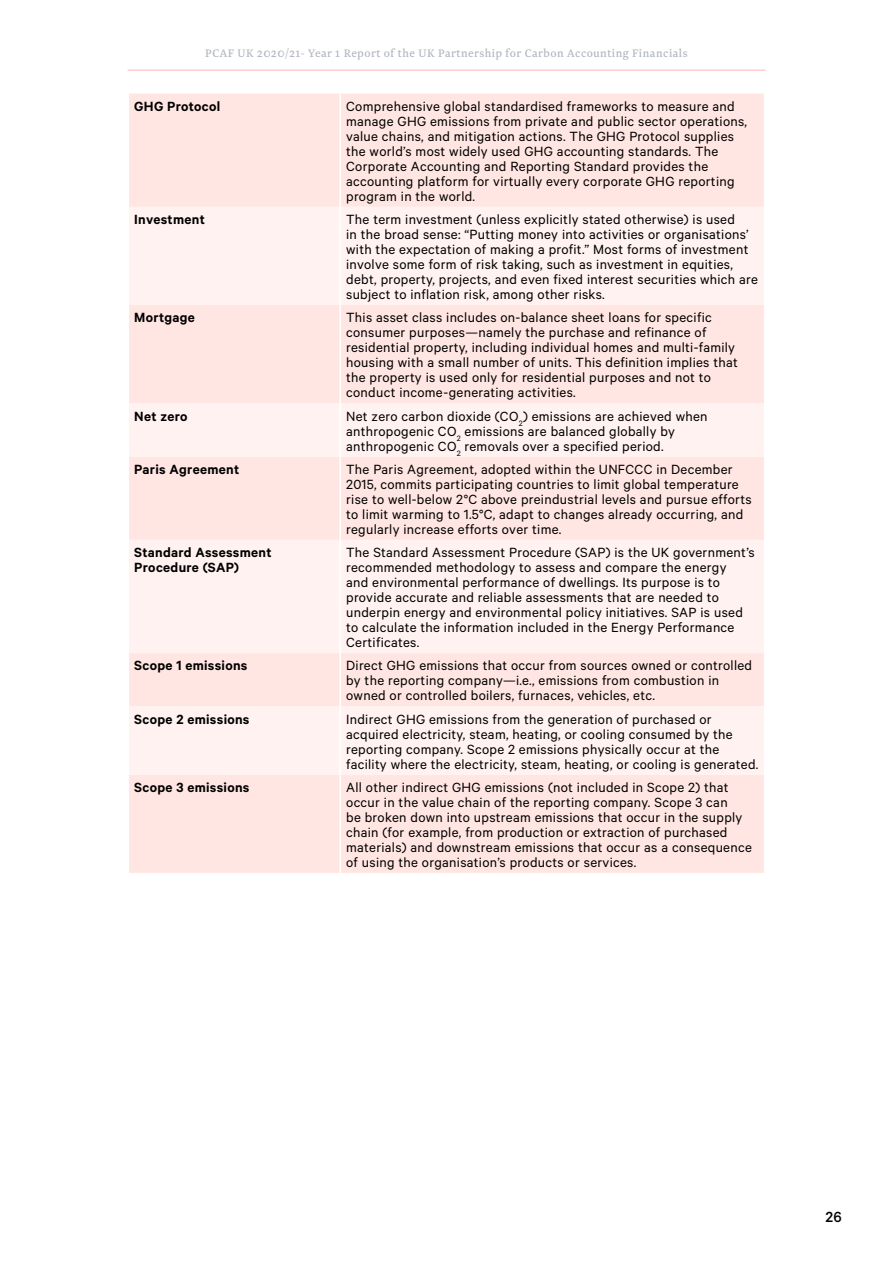
<style>
.page{position:relative;width:893px;height:1263px;background:#fff}
.page>*{position:absolute;margin:0;border:0;box-sizing:border-box;transform-origin:0 0}
.t1{font:500 16.5px "Calibre";color:#000}
.t2{font:15px/15px "Calibre";letter-spacing:.02em;color:#000}
.t3{font:600 15px/15px "Calibre";letter-spacing:.02em;color:#000}
.t4{font:12.75px "Newzald";letter-spacing:.04em;color:#b0b5bf}
</style>
<div class="page">
<hr style="left:128px;top:70px;width:637px;height:1px;background:#ffbfb8">
<div style="left:129px;top:94px;width:635px;height:779px;background:#ffe6e2"></div>
<svg style="left:129px;top:207px;width:635px;height:568px;fill:#fff2f1"></svg>
<hr style="left:339px;top:94px;width:2px;height:113px;background:#fff">
<hr style="left:339px;top:207px;width:2px;height:98px;background:#fff">
<hr style="left:339px;top:305px;width:2px;height:98px;background:#fff">
<hr style="left:339px;top:403px;width:2px;height:54px;background:#fff">
<hr style="left:339px;top:457px;width:2px;height:83px;background:#fff">
<hr style="left:339px;top:540px;width:2px;height:113px;background:#fff">
<hr style="left:339px;top:653px;width:2px;height:53px;background:#fff">
<hr style="left:339px;top:706px;width:2px;height:69px;background:#fff">
<hr style="left:339px;top:775px;width:2px;height:98px;background:#fff">
<p class="t4" style="left:205px;top:45px;width:484px">PCAF UK 2020/21- Year 1 Report of the UK Partnership for Carbon Accounting Financials</p>
<p class="t3" style="left:134px;top:98px;width:87px">GHG Protocol</p>
<p class="t2" style="left:346px;top:98px;width:402px">Comprehensive global standardised frameworks to measure and manage GHG emissions from private and public sector operations, value chains, and mitigation actions. The GHG Protocol supplies the world’s most widely used GHG accounting standards. The Corporate Accounting and Reporting Standard provides the accounting platform for virtually every corporate GHG reporting program in the world.</p>
<p class="t3" style="left:134px;top:211px;width:72px">Investment</p>
<p class="t2" style="left:346px;top:211px;width:413px">The term investment (unless explicitly stated otherwise) is used<br>in the broad sense: “Putting money into activities or organisations’ with the expectation of making a profit.” Most forms of investment involve some form of risk taking, such as investment in equities, debt, property, projects, and even fixed interest securities which are subject to inflation risk, among other risks.</p>
<p class="t3" style="left:134px;top:310px;width:62px">Mortgage</p>
<p class="t2" style="left:346px;top:310px;width:393px">This asset class includes on-balance sheet loans for specific consumer purposes—namely the purchase and refinance of residential property, including individual homes and multi-family housing with a small number of units. This definition implies that the property is used only for residential purposes and not to conduct income-generating activities.</p>
<p class="t3" style="left:134px;top:408px;width:55px">Net zero</p>
<p class="t2" style="left:346px;top:408px;width:363px">Net zero carbon dioxide (CO<sub>2</sub>) emissions are achieved when anthropogenic CO<sub>2</sub> emissions are balanced globally by anthropogenic CO<sub>2</sub> removals over a specified period.</p>
<p class="t3" style="left:134px;top:461px;width:106px">Paris Agreement</p>
<p class="t2" style="left:346px;top:461px;width:407px">The Paris Agreement, adopted within the UNFCCC in December 2015, commits participating countries to limit global temperature rise to well-below 2°C above preindustrial levels and pursue efforts to limit warming to 1.5°C, adapt to changes already occurring, and regularly increase efforts over time.</p>
<p class="t3" style="left:134px;top:544px;width:139px">Standard Assessment<br>Procedure (SAP)</p>
<p class="t2" style="left:346px;top:544px;width:410px">The Standard Assessment Procedure (SAP) is the UK government’s recommended methodology to assess and compare the energy<br>and environmental performance of dwellings. Its purpose is to provide accurate and reliable assessments that are needed to underpin energy and environmental policy initiatives. SAP is used to calculate the information included in the Energy Performance Certificates.</p>
<p class="t3" style="left:134px;top:658px;width:115px">Scope 1 emissions</p>
<p class="t2" style="left:346px;top:658px;width:407px">Direct GHG emissions that occur from sources owned or controlled by the reporting company—i.e., emissions from combustion in owned or controlled boilers, furnaces, vehicles, etc.</p>
<p class="t3" style="left:134px;top:711px;width:117px">Scope 2 emissions</p>
<p class="t2" style="left:346px;top:711px;width:414px">Indirect GHG emissions from the generation of purchased or acquired electricity, steam, heating, or cooling consumed by the reporting company. Scope 2 emissions physically occur at the facility where the electricity, steam, heating, or cooling is generated.</p>
<p class="t3" style="left:134px;top:779px;width:117px">Scope 3 emissions</p>
<p class="t2" style="left:346px;top:779px;width:407px">All other indirect GHG emissions (not included in Scope 2) that occur in the value chain of the reporting company. Scope 3 can<br>be broken down into upstream emissions that occur in the supply chain (for example, from production or extraction of purchased materials) and downstream emissions that occur as a consequence of using the organisation’s products or services.</p>
<p class="t1" style="left:825px;top:1207px;width:18px">26</p>
</div>
